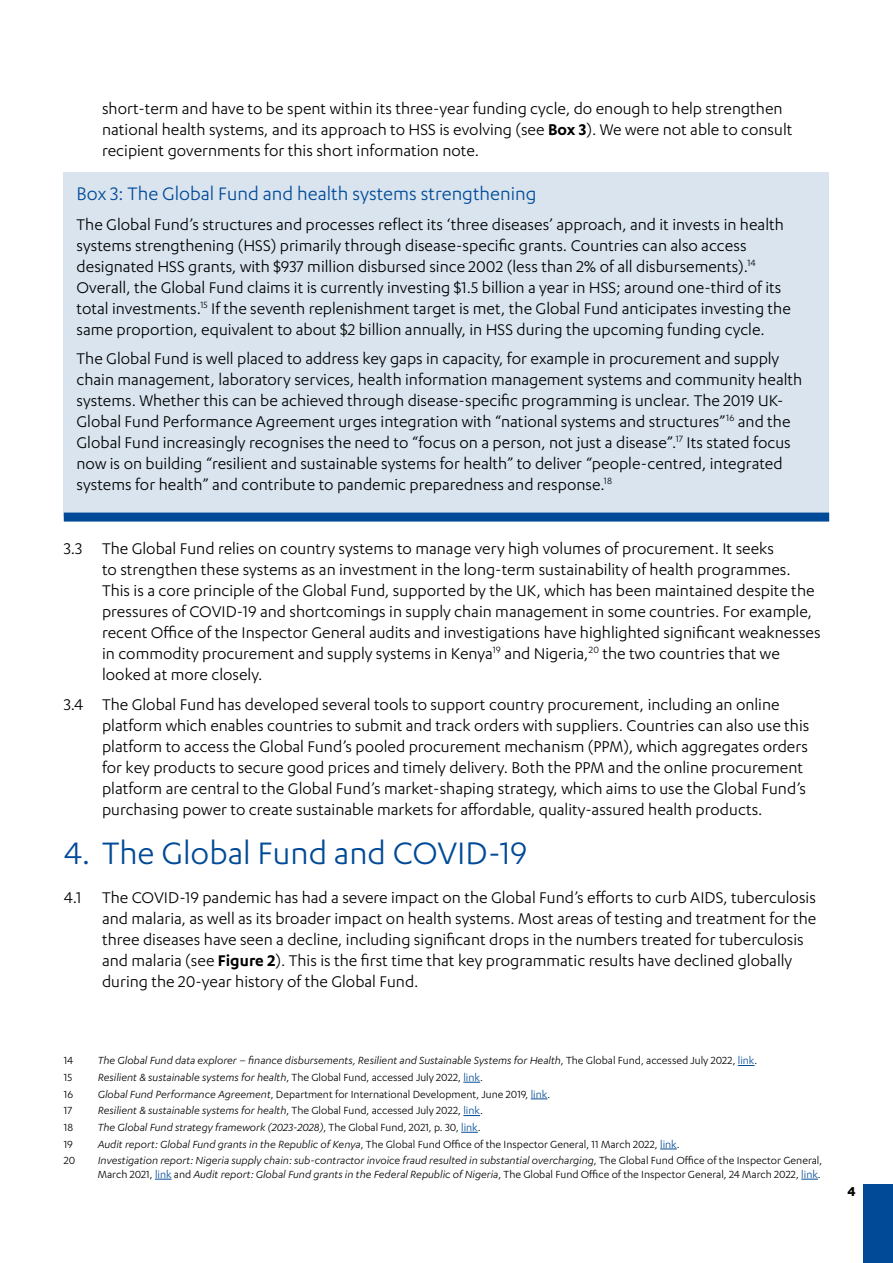
<style>
.page{position:relative;width:893px;height:1263px;background:#fff}
.page>*{position:absolute;margin:0;border:0;box-sizing:border-box;transform-origin:0 0}
.t1{font:36px "Karbon";color:#004a97}
.t2{font:21px "Karbon";color:#004a97}
.t3{font:18px/21px "Karbon";color:#000}
.t4{font:700 15px "Karbon";color:#000}
.t5{font:italic 12px/13.5px "Karbon";color:#000}
.t6{font:12px "Karbon";color:#000}
.s1{font-weight:600}
.s2{font-style:normal}
.s3{font-style:normal;color:#004a97}
.s4{font-style:italic}
.s5{color:#004a97}
</style>
<div class="page">
<div style="left:863px;top:1184px;width:30px;height:79px;background:#004a97"></div>
<div style="left:64px;top:172px;width:765px;height:345px;background:#d9e4ef"></div>
<div style="left:64px;top:513px;width:765px;height:9px;background:#004a97"></div>
<svg style="left:738px;top:1065px;width:16px;height:1px"></svg>
<svg style="left:463px;top:1082px;width:17px;height:1px"></svg>
<svg style="left:531px;top:1098px;width:16px;height:1px"></svg>
<svg style="left:463px;top:1115px;width:17px;height:1px"></svg>
<svg style="left:461px;top:1132px;width:17px;height:1px"></svg>
<svg style="left:660px;top:1149px;width:17px;height:1px"></svg>
<svg style="left:155px;top:1179px;width:17px;height:1px"></svg>
<svg style="left:801px;top:1179px;width:17px;height:1px"></svg>
<p class="t3" style="left:102px;top:98px;width:692px">short-term and have to be spent within its three-year funding cycle, do enough to help strengthen national health systems, and its approach to HSS is evolving (see <span class="s1">Box 3</span>). We were not able to consult recipient governments for this short information note.</p>
<p class="t2" style="left:77px;top:182px;width:461px">Box 3: The Global Fund and health systems strengthening</p>
<p class="t3" style="left:77px;top:213px;width:716px">The Global Fund’s structures and processes reflect its ‘three diseases’ approach, and it invests in health systems strengthening (HSS) primarily through disease-specific grants. Countries can also access designated HSS grants, with $937 million disbursed since 2002 (less than 2% of all disbursements).<sup>14<br></sup>Overall, the Global Fund claims it is currently investing $1.5 billion a year in HSS; around one-third of its total investments.<sup>15</sup> If the seventh replenishment target is met, the Global Fund anticipates investing the same proportion, equivalent to about $2 billion annually, in HSS during the upcoming funding cycle.</p>
<p class="t3" style="left:77px;top:348px;width:727px">The Global Fund is well placed to address key gaps in capacity, for example in procurement and supply chain management, laboratory services, health information management systems and community health systems. Whether this can be achieved through disease-specific programming is unclear. The 2019 UK-Global Fund Performance Agreement urges integration with “national systems and structures”<sup>16</sup> and the Global Fund increasingly recognises the need to “focus on a person, not just a disease”.<sup>17</sup> Its stated focus now is on building “resilient and sustainable systems for health” to deliver “people-centred, integrated systems for health” and contribute to pandemic preparedness and response.<sup>18</sup></p>
<p class="t3" style="left:102px;top:537px;width:720px;text-indent:-38px">3.3 The Global Fund relies on country systems to manage very high volumes of procurement. It seeks<br>to strengthen these systems as an investment in the long-term sustainability of health programmes.<br>This is a core principle of the Global Fund, supported by the UK, which has been maintained despite the pressures of COVID-19 and shortcomings in supply chain management in some countries. For example, recent Office of the Inspector General audits and investigations have highlighted significant weaknesses in commodity procurement and supply systems in Kenya<sup>19</sup> and Nigeria,<sup>20</sup> the two countries that we looked at more closely.</p>
<p class="t3" style="left:102px;top:693px;width:709px;text-indent:-38px">3.4 The Global Fund has developed several tools to support country procurement, including an online platform which enables countries to submit and track orders with suppliers. Countries can also use this platform to access the Global Fund’s pooled procurement mechanism (PPM), which aggregates orders for key products to secure good prices and timely delivery. Both the PPM and the online procurement platform are central to the Global Fund’s market-shaping strategy, which aims to use the Global Fund’s purchasing power to create sustainable markets for affordable, quality-assured health products.</p>
<h1 class="t1" style="left:64px;top:833px;width:465px">4. The Global Fund and COVID-19</h1>
<p class="t3" style="left:102px;top:887px;width:716px;text-indent:-38px">4.1 The COVID-19 pandemic has had a severe impact on the Global Fund’s efforts to curb AIDS, tuberculosis and malaria, as well as its broader impact on health systems. Most areas of testing and treatment for the three diseases have seen a decline, including significant drops in the numbers treated for tuberculosis and malaria (see <span class="s1">Figure 2</span>). This is the first time that key programmatic results have declined globally during the 20-year history of the Global Fund.</p>
<p class="t6" style="left:64px;top:1054px;width:11px">14</p>
<p class="t5" style="left:98px;top:1053px;width:661px">The Global Fund data explorer – finance disbursements, Resilient and Sustainable Systems for Health<span class="s2">, The Global Fund, accessed July 2022,</span> <span class="s3">link</span><span class="s2">.</span></p>
<p class="t6" style="left:64px;top:1071px;width:10px">15</p>
<p class="t5" style="left:98px;top:1070px;width:387px">Resilient &amp; sustainable systems for health<span class="s2">, The Global Fund, accessed July 2022,</span> <span class="s3">link</span><span class="s2">.</span></p>
<p class="t6" style="left:64px;top:1087px;width:11px">16</p>
<p class="t6" style="left:98px;top:1087px;width:454px"><span class="s4">Global Fund Performance Agreement</span>, Department for International Development, June 2019, <span class="s5">link</span>.</p>
<p class="t6" style="left:64px;top:1104px;width:10px">17</p>
<p class="t5" style="left:98px;top:1104px;width:387px">Resilient &amp; sustainable systems for health<span class="s2">, The Global Fund, accessed July 2022,</span> <span class="s3">link</span><span class="s2">.</span></p>
<p class="t6" style="left:64px;top:1121px;width:11px">18</p>
<p class="t5" style="left:98px;top:1120px;width:384px">The Global Fund strategy framework (2023-2028)<span class="s2">, The Global Fund, 2021, p. 30,</span> <span class="s3">link</span><span class="s2">.</span></p>
<p class="t6" style="left:64px;top:1137px;width:11px">19</p>
<p class="t6" style="left:98px;top:1137px;width:583px"><span class="s4">Audit report: Global Fund grants in the Republic of Kenya</span>, The Global Fund Office of the Inspector General, 11 March 2022, <span class="s5">link</span>.</p>
<p class="t6" style="left:64px;top:1154px;width:13px">20</p>
<p class="t5" style="left:98px;top:1154px;width:726px">Investigation report: Nigeria supply chain: sub-contractor invoice fraud resulted in substantial overcharging<span class="s2">, The Global Fund Office of the Inspector General,<br>March 2021,</span> <span class="s3">link</span> <span class="s2">and</span> Audit report: Global Fund grants in the Federal Republic of Nigeria<span class="s2">, The Global Fund Office of the Inspector General, 24 March 2022,</span> <span class="s3">link</span><span class="s2">.</span></p>
<p class="t4" style="left:847px;top:1183px;width:10px">4</p>
</div>
